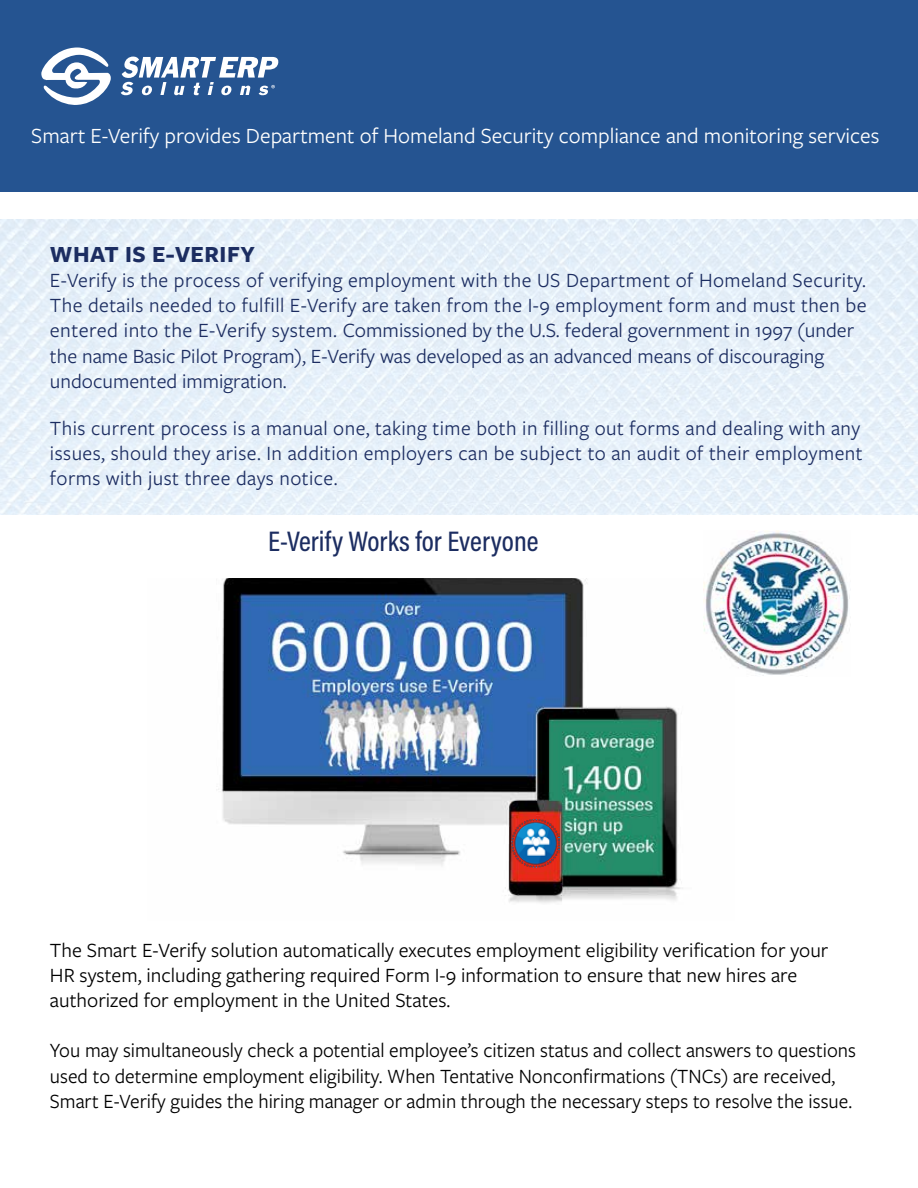
<style>
.page{position:relative;width:918px;height:1188px;background:#fff}
.page>*{position:absolute;margin:0;border:0;box-sizing:border-box;transform-origin:0 0}
.t1{font:500 28.5px "Acumin Pro Cond";color:#1c2d61}
.t2{font:700 24px "Freight Sans Pro";letter-spacing:.02em;color:#1c2d61}
.t3{font:22.5px "Freight Sans Pro";color:#fffffe}
.t4{font:21px/25.2px "Freight Sans Pro";letter-spacing:.02em;color:#1c2d61}
.t5{font:21px/25.2px "Freight Sans Pro";color:#000}
</style>
<div class="page">
<img style="left:0;top:220px;width:918px;height:295px">
<div style="left:0;top:0;width:918px;height:191px;background:#255491"></div>
<svg style="left:41px;top:48px;width:70px;height:57px"></svg>
<svg style="left:121px;top:57px;width:158px;height:38px"></svg>
<img style="left:218px;top:578px;width:486px;height:325px">
<img style="left:512px;top:819px;width:48px;height:48px">
<img style="left:704px;top:530px;width:146px;height:146px">
<p class="t3" style="left:31px;top:121px;width:850px">Smart E-Verify provides Department of Homeland Security compliance and monitoring services</p>
<p class="t2" style="left:50px;top:237px;width:206px">WHAT IS E-VERIFY</p>
<p class="t4" style="left:50px;top:267px;width:818px">E-Verify is the process of verifying employment with the US Department of Homeland Security.<br>The details needed to fulfill E-Verify are taken from the I-9 employment form and must then be entered into the E-Verify system. Commissioned by the U.S. federal government in 1997 (under the name Basic Pilot Program), E-Verify was developed as an advanced means of discouraging undocumented immigration.</p>
<p class="t4" style="left:50px;top:414px;width:814px;text-align:justify">This current process is a manual one, taking time both in filling out forms and dealing with any issues, should they arise. In addition employers can be subject to an audit of their employment forms with just three days notice.</p>
<h1 class="t1" style="left:268px;top:523px;width:272px">E-Verify Works for Everyone</h1>
<p class="t5" style="left:50px;top:936px;width:780px">The Smart E-Verify solution automatically executes employment eligibility verification for your<br>HR system, including gathering required Form I-9 information to ensure that new hires are authorized for employment in the United States.</p>
<p class="t5" style="left:50px;top:1037px;width:808px">You may simultaneously check a potential employee’s citizen status and collect answers to questions used to determine employment eligibility. When Tentative Nonconfirmations (TNCs) are received,<br>Smart E-Verify guides the hiring manager or admin through the necessary steps to resolve the issue.</p>
</div>
